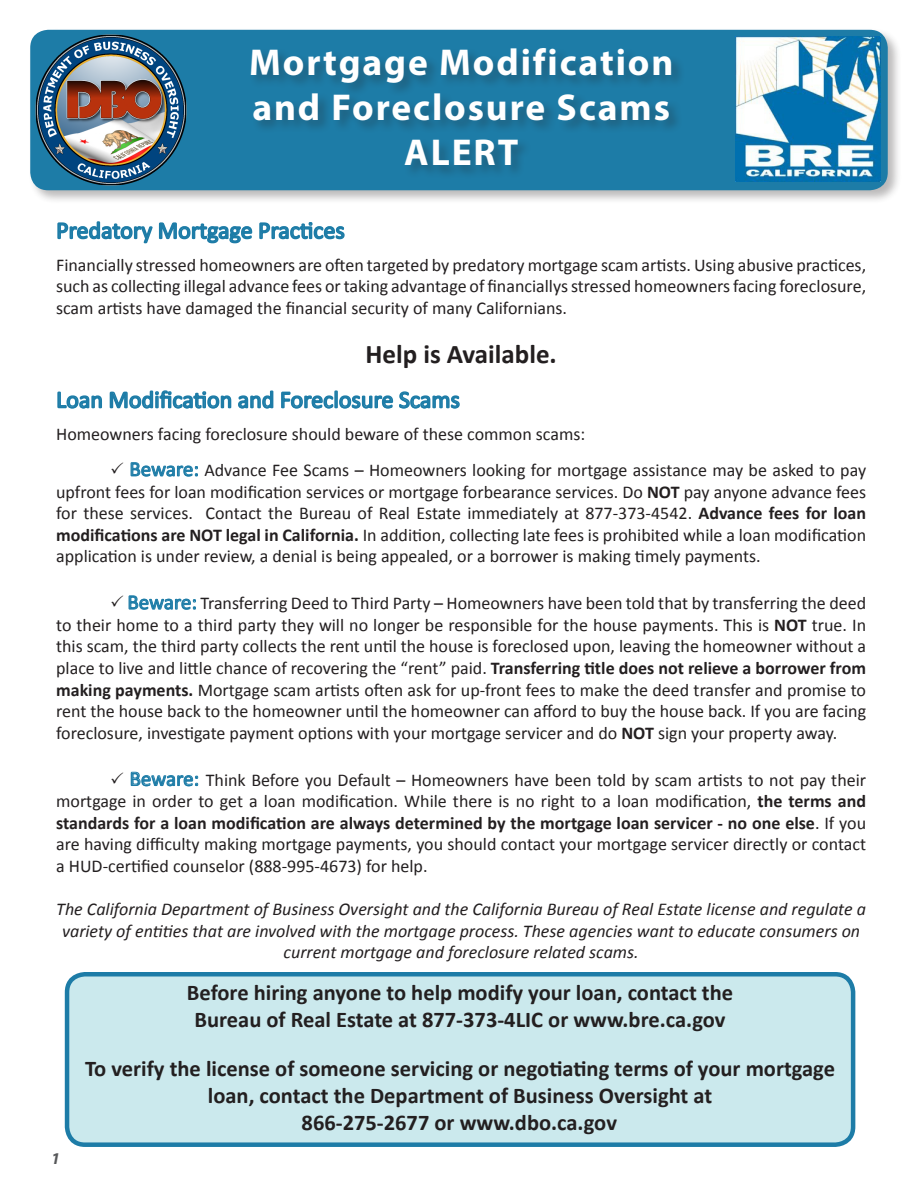
<style>
.page{position:relative;width:918px;height:1188px;background:#fff}
.page>*{position:absolute;margin:0;border:0;box-sizing:border-box;transform-origin:0 0}
.t1{font:700 37.5px "Myriad Pro";letter-spacing:.05em;color:#fff}
.t2{font:700 27px "Calibri";color:#231f20}
.t3{font:24px "Calibri";color:#1d7ca7}
.t4{font:700 22.5px/27px "Calibri";color:#231f20;text-align:center}
.t5{font:18px/21.6px "Calibri";color:#231f20;text-align:justify}
.t6{font:italic 18px/21.6px "Calibri";color:#231f20;text-align:center}
.t7{font:italic 700 16.5px "Myriad Pro";color:#57585a}
.s1{font-size:21px;color:#1d7ca7}
.s2{font-weight:700}
</style>
<div class="page">
<div style="left:28px;top:27px;width:874px;height:178px;background:#231f20;opacity:.31"></div>
<div style="left:30px;top:30px;width:858px;height:160px;background:#1d7ca7;border-radius:18px"></div>
<div style="left:249px;top:47px;width:436px;height:132px;background:#231f20;opacity:.32"></div>
<svg style="left:57px;top:221px;width:288px;height:23px"></svg>
<svg style="left:57px;top:390px;width:217px;height:19px"></svg>
<svg style="left:281px;top:390px;width:179px;height:19px"></svg>
<svg style="left:130px;top:462px;width:68px;height:15px"></svg>
<svg style="left:130px;top:771px;width:69px;height:16px"></svg>
<div style="left:67px;top:974px;width:786px;height:171px;background:#cbe9ed;border-radius:18px"></div>
<div style="left:65px;top:972px;width:790px;height:175px;border:4px solid #1d7ca7;border-radius:18px"></div>
<img style="left:735px;top:37px;width:145px;height:145px">
<img style="left:36px;top:34px;width:151px;height:151px">
<svg style="left:128px;top:595px;width:68px;height:15px"></svg>
<p class="t1" style="left:249px;top:38px;width:426px">Mortgage Modification</p>
<p class="t1" style="left:252px;top:83px;width:419px">and Foreclosure Scams</p>
<p class="t1" style="left:404px;top:128px;width:116px">ALERT</p>
<p class="t3" style="left:56px;top:215px;width:290px">Predatory Mortgage Practices</p>
<p class="t5" style="left:56px;top:254px;width:812px">Financially stressed homeowners are often targeted by predatory mortgage scam artists. Using abusive practices, such as collecting illegal advance fees or taking advantage of financiallys stressed homeowners facing foreclosure, scam artists have damaged the financial security of many Californians.</p>
<p class="t2" style="left:366px;top:336px;width:193px">Help is Available.</p>
<p class="t3" style="left:56px;top:384px;width:405px">Loan Modification and Foreclosure Scams</p>
<p class="t5" style="left:56px;top:423px;width:531px">Homeowners facing foreclosure should beware of these common scams:</p>
<p class="t5" style="left:56px;top:459px;width:812px;text-indent:73px"><span class="s1">Beware:</span> Advance Fee Scams – Homeowners looking for mortgage assistance may be asked to pay upfront fees for loan modification services or mortgage forbearance services. Do <span class="s2">NOT</span> pay anyone advance fees for these services. Contact the Bureau of Real Estate immediately at 877-373-4542. <span class="s2">Advance fees for loan modifications are NOT legal in California.</span> In addition, collecting late fees is prohibited while a loan modification application is under review, a denial is being appealed, or a borrower is making timely payments.</p>
<p class="t5" style="left:56px;top:592px;width:812px;text-indent:71px"><span class="s1">Beware:</span> Transferring Deed to Third Party – Homeowners have been told that by transferring the deed to their home to a third party they will no longer be responsible for the house payments. This is <span class="s2">NOT</span> true. In this scam, the third party collects the rent until the house is foreclosed upon, leaving the homeowner without a place to live and little chance of recovering the “rent” paid. <span class="s2">Transferring title does not relieve a borrower from making payments.</span> Mortgage scam artists often ask for up-front fees to make the deed transfer and promise to rent the house back to the homeowner until the homeowner can afford to buy the house back. If you are facing foreclosure, investigate payment options with your mortgage servicer and do <span class="s2">NOT</span> sign your property away.</p>
<p class="t5" style="left:56px;top:769px;width:812px;text-indent:73px"><span class="s1">Beware:</span> Think Before you Default – Homeowners have been told by scam artists to not pay their mortgage in order to get a loan modification. While there is no right to a loan modification, <span class="s2">the terms and standards for a loan modification are always determined by the mortgage loan servicer - no one else</span>. If you are having difficulty making mortgage payments, you should contact your mortgage servicer directly or contact a HUD-certified counselor (888-995-4673) for help.</p>
<p class="t6" style="left:56px;top:898px;width:811px">The California Department of Business Oversight and the California Bureau of Real Estate license and regulate a variety of entities that are involved with the mortgage process. These agencies want to educate consumers on current mortgage and foreclosure related scams.</p>
<p class="t4" style="left:187px;top:979px;width:548px">Before hiring anyone to help modify your loan, contact the</p>
<p class="t4" style="left:194px;top:1006px;width:533px">Bureau of Real Estate at 877-373-4LIC or www.bre.ca.gov</p>
<p class="t4" style="left:85px;top:1055px;width:751px">To verify the license of someone servicing or negotiating terms of your mortgage loan, contact the Department of Business Oversight at</p>
<p class="t4" style="left:302px;top:1109px;width:317px">866-275-2677 or www.dbo.ca.gov</p>
<p class="t7" style="left:51px;top:1148px;width:10px">1</p>
</div>
